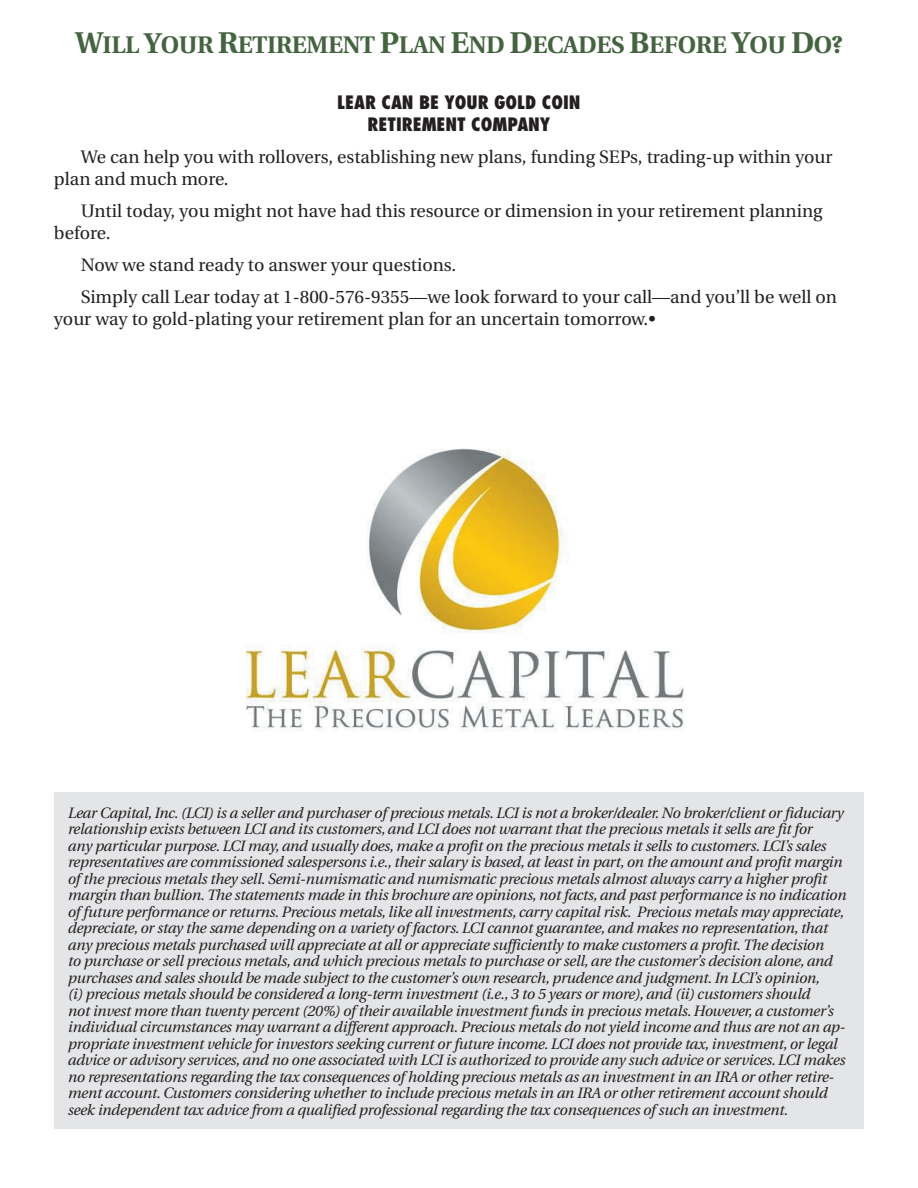
<style>
.page{position:relative;width:918px;height:1188px;background:#fff}
.page>*{position:absolute;margin:0;border:0;box-sizing:border-box;transform-origin:0 0}
.t1{font:700 24px "Utopia";letter-spacing:-.02em;color:#446440}
.t2{font:18px/21.6px "Utopia";color:#231f20}
.t3{font:800 condensed 18px/21.6px "Futura";color:#231f20;text-align:center}
.t4{font:italic 15px/16.5px "Utopia";letter-spacing:-.015em;color:#231f20}
.s1{font-size:30px}
.s2{font-size:28.5px}
</style>
<div class="page">
<div style="left:54px;top:792px;width:810px;height:337px;background:#e4e5e7"></div>
<img style="left:245px;top:448px;width:439px;height:283px">
<h1 class="t1" style="left:75px;top:31px;width:769px"><span class="s1">W</span>ILL <span class="s2">Y</span>OUR <span class="s1">R</span>ETIREMENT <span class="s1">P</span>LAN <span class="s1">E</span>ND <span class="s1">D</span>ECADES <span class="s1">B</span>EFORE <span class="s1">Y</span>OU <span class="s1">D</span>O?</h1>
<p class="t3" style="left:337px;top:91px;width:245px">LEAR CAN BE YOUR GOLD COIN<br>RETIREMENT COMPANY</p>
<p class="t2" style="left:54px;top:146px;width:780px;text-indent:27px">We can help you with rollovers, establishing new plans, funding SEPs, trading-up within your plan and much more.</p>
<p class="t2" style="left:54px;top:200px;width:770px;text-indent:27px">Until today, you might not have had this resource or dimension in your retirement planning before.</p>
<p class="t2" style="left:81px;top:249px;width:757px;line-height:32.4px">Now we stand ready to answer your questions.<br>Simply call Lear today at 1-800-576-9355—we look forward to your call—and you’ll be well on</p>
<p class="t2" style="left:54px;top:308px;width:603px">your way to gold-plating your retirement plan for an uncertain tomorrow.•</p>
<p class="t4" style="left:67px;top:805px;width:780px">Lear Capital, Inc. (LCI) is a seller and purchaser of precious metals. LCI is not a broker/dealer. No broker/client or fiduciary relationship exists between LCI and its customers, and LCI does not warrant that the precious metals it sells are fit for<br>any particular purpose. LCI may, and usually does, make a profit on the precious metals it sells to customers. LCI’s sales representatives are commissioned salespersons i.e., their salary is based, at least in part, on the amount and profit margin of the precious metals they sell. Semi-numismatic and numismatic precious metals almost always carry a higher profit margin than bullion. The statements made in this brochure are opinions, not facts, and past performance is no indication of future performance or returns. Precious metals, like all investments, carry capital risk. Precious metals may appreciate, depreciate, or stay the same depending on a variety of factors. LCI cannot guarantee, and makes no representation, that any precious metals purchased will appreciate at all or appreciate sufficiently to make customers a profit. The decision<br>to purchase or sell precious metals, and which precious metals to purchase or sell, are the customer’s decision alone, and purchases and sales should be made subject to the customer’s own research, prudence and judgment. In LCI’s opinion,<br>(i) precious metals should be considered a long-term investment (i.e., 3 to 5 years or more), and (ii) customers should<br>not invest more than twenty percent (20%) of their available investment funds in precious metals. However, a customer’s individual circumstances may warrant a different approach. Precious metals do not yield income and thus are not an ap&shy;propriate investment vehicle for investors seeking current or future income. LCI does not provide tax, investment, or legal advice or advisory services, and no one associated with LCI is authorized to provide any such advice or services. LCI makes no representations regarding the tax consequences of holding precious metals as an investment in an IRA or other retire&shy;ment account. Customers considering whether to include precious metals in an IRA or other retirement account should seek independent tax advice from a qualified professional regarding the tax consequences of such an investment.</p>
</div>
